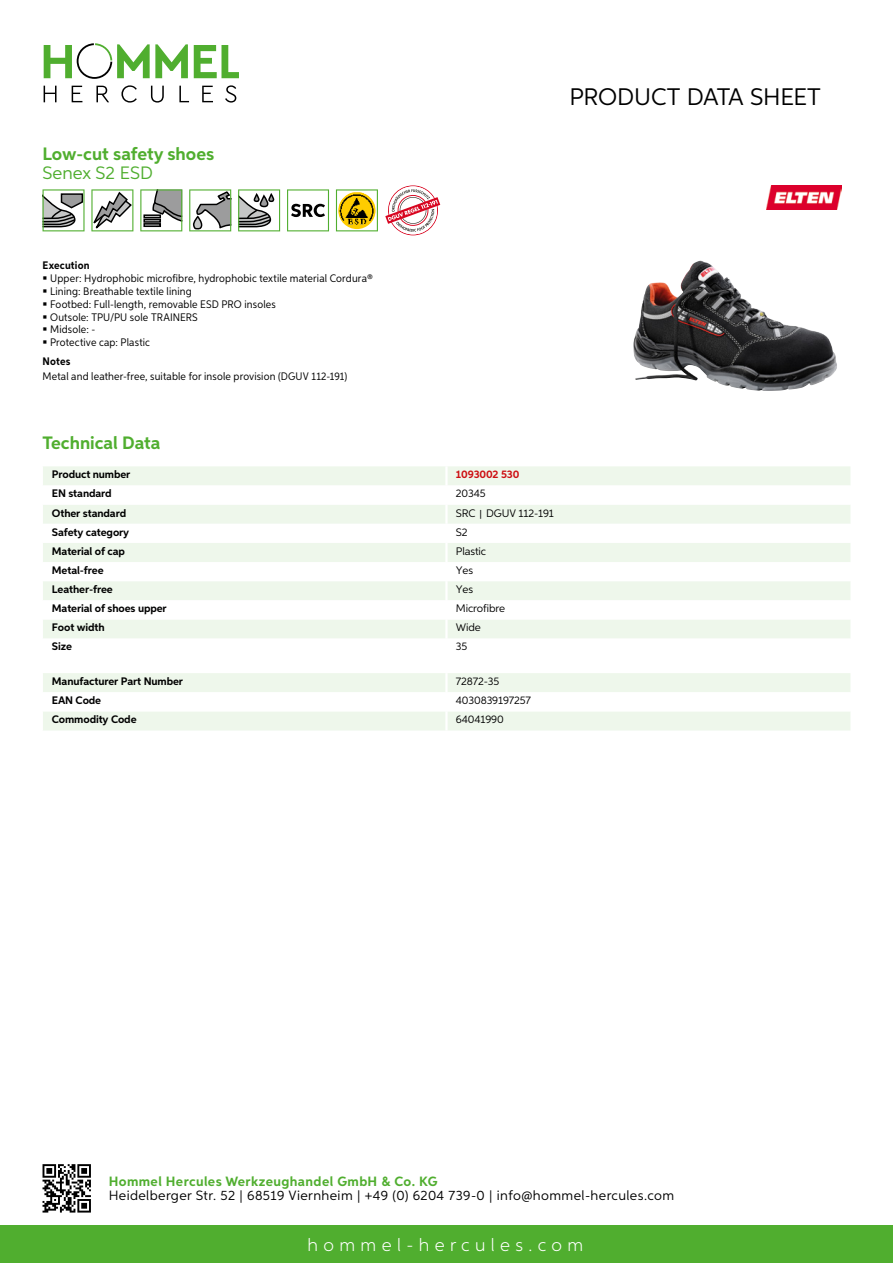
<style>
.page{position:relative;width:893px;height:1263px;background:#fff}
.page>*{position:absolute;margin:0;border:0;box-sizing:border-box;transform-origin:0 0}
.t1{font:24px "Aspira";letter-spacing:-.01em;color:#000}
.t2{font:700 18px "Aspira";color:#50ae2f}
.t3{font:300 18px "Aspira";letter-spacing:.3em;color:#fff}
.t4{font:18px "Aspira";color:#50ae2f}
.t5{font:13.5px "Aspira";letter-spacing:.03em;color:#000}
.t6{font:700 13.5px "Aspira";letter-spacing:.03em;color:#50ae2f}
.t7{font:10.95px/12.8px "Aspira Nar";letter-spacing:.015em;color:#000}
.t8{font:700 10.95px "Aspira";letter-spacing:-.01em;color:#000}
.t9{font:10.95px "Aspira";letter-spacing:-.01em;color:#000}
.t10{font:700 10.95px "Aspira Nar";letter-spacing:.015em;color:#000}
.t11{font:700 10.95px "Aspira";letter-spacing:-.01em;color:#cd1013}
.s1{font-family:"Wuerth Global";font-size:10.5px}
</style>
<div class="page">
<div style="left:0;top:1226px;width:893px;height:37px;background:#50ae2f"></div>
<svg style="left:43px;top:1164px;width:48px;height:48px"></svg>
<svg style="left:194px;top:45px;width:45px;height:33px"></svg>
<svg style="left:44px;top:43px;width:144px;height:36px"></svg>
<svg style="left:44px;top:86px;width:13px;height:16px"></svg>
<svg style="left:72px;top:86px;width:10px;height:16px"></svg>
<svg style="left:96px;top:86px;width:13px;height:16px"></svg>
<svg style="left:121px;top:85px;width:16px;height:18px"></svg>
<svg style="left:151px;top:86px;width:13px;height:17px"></svg>
<svg style="left:179px;top:86px;width:10px;height:16px"></svg>
<svg style="left:202px;top:86px;width:11px;height:16px"></svg>
<svg style="left:225px;top:85px;width:11px;height:18px"></svg>
<div style="left:43px;top:466px;width:807px;height:19px;background:#eef7eb"></div>
<svg style="left:43px;top:505px;width:807px;height:133px;fill:#eef7eb"></svg>
<hr style="left:445px;top:466px;width:3px;height:19px;background:#fff">
<hr style="left:445px;top:505px;width:3px;height:19px;background:#fff">
<hr style="left:445px;top:524px;width:3px;height:19px;background:#fff">
<hr style="left:445px;top:543px;width:3px;height:19px;background:#fff">
<hr style="left:445px;top:562px;width:3px;height:19px;background:#fff">
<hr style="left:445px;top:581px;width:3px;height:19px;background:#fff">
<hr style="left:445px;top:600px;width:3px;height:19px;background:#fff">
<hr style="left:445px;top:619px;width:3px;height:20px;background:#fff">
<svg style="left:43px;top:673px;width:807px;height:57px"></svg>
<hr style="left:445px;top:711px;width:3px;height:19px;background:#fff">
<svg style="left:43px;top:189px;width:90px;height:42px"></svg>
<svg style="left:140px;top:189px;width:42px;height:42px"></svg>
<svg style="left:189px;top:189px;width:42px;height:42px"></svg>
<svg style="left:238px;top:189px;width:42px;height:42px"></svg>
<svg style="left:287px;top:189px;width:42px;height:42px"></svg>
<svg style="left:336px;top:189px;width:42px;height:42px"></svg>
<svg style="left:385px;top:185px;width:55px;height:50px"></svg>
<img style="left:633px;top:264px;width:204px;height:127px">
<img style="left:766px;top:185px;width:76px;height:24px">
<h2 class="t2" style="left:43px;top:142px;width:173px">Low-cut safety shoes</h2>
<h2 class="t4" style="left:43px;top:162px;width:109px">Senex S2 ESD</h2>
<h1 class="t1" style="left:569px;top:82px;width:253px">Product data sh eet</h1>
<p class="t10" style="left:43px;top:259px;width:49px">Execution</p>
<p class="t7" style="left:50px;top:272px;width:324px">Upper: Hydrophobic microfibre, hydrophobic textile material Cordura® Lining: Breathable textile lining<br>Footbed: Full-length, removable ESD PRO insoles<br>Outsole: TPU/PU sole TRAINERS<br>Midsole: -<br>Protective cap: Plastic</p>
<p class="t10" style="left:43px;top:355px;width:29px">Notes</p>
<p class="t7" style="left:43px;top:370px;width:306px">Metal and leather-free, suitable for insole provision (DGUV 112-191)</p>
<h2 class="t2" style="left:43px;top:432px;width:120px">Technical Data</h2>
<p class="t8" style="left:52px;top:468px;width:80px">Product number</p>
<p class="t11" style="left:456px;top:468px;width:65px">1093002 530</p>
<p class="t8" style="left:52px;top:487px;width:61px">EN standard</p>
<p class="t9" style="left:456px;top:487px;width:31px">20345</p>
<p class="t8" style="left:52px;top:506px;width:76px">Other standard</p>
<p class="t9" style="left:456px;top:506px;width:100px">SRC <span class="s1">|</span> DGUV 112-191</p>
<p class="t8" style="left:52px;top:525px;width:79px">Safety category</p>
<p class="t9" style="left:456px;top:525px;width:13px">S2</p>
<p class="t8" style="left:52px;top:544px;width:75px">Material of cap</p>
<p class="t9" style="left:456px;top:544px;width:32px">Plastic</p>
<p class="t8" style="left:52px;top:563px;width:53px">Metal-free</p>
<p class="t9" style="left:456px;top:563px;width:19px">Yes</p>
<p class="t8" style="left:52px;top:583px;width:62px">Leather-free</p>
<p class="t9" style="left:456px;top:583px;width:19px">Yes</p>
<p class="t8" style="left:52px;top:602px;width:116px">Material of shoes upper</p>
<p class="t9" style="left:456px;top:602px;width:51px">Microfibre</p>
<p class="t8" style="left:52px;top:621px;width:54px">Foot width</p>
<p class="t9" style="left:456px;top:621px;width:27px">Wide</p>
<p class="t8" style="left:52px;top:640px;width:22px">Size</p>
<p class="t9" style="left:456px;top:640px;width:13px">35</p>
<p class="t8" style="left:52px;top:674px;width:133px">Manufacturer Part Number</p>
<p class="t9" style="left:456px;top:675px;width:45px">72872-35</p>
<p class="t8" style="left:52px;top:694px;width:51px">EAN Code</p>
<p class="t9" style="left:456px;top:694px;width:77px">4030839197257</p>
<p class="t8" style="left:52px;top:713px;width:86px">Commodity Code</p>
<p class="t9" style="left:456px;top:713px;width:49px">64041990</p>
<p class="t6" style="left:109px;top:1172px;width:330px">Hommel Hercules Werkzeughandel GmbH &amp; Co. KG</p>
<p class="t5" style="left:109px;top:1187px;width:567px">Heidelberger Str. 52 | 68519 Viernheim | +49 (0) 6204 739-0 | info@hommel-hercules.com</p>
<h2 class="t3" style="left:307px;top:1234px;width:277px">hommel-hercules.com</h2>
</div>
